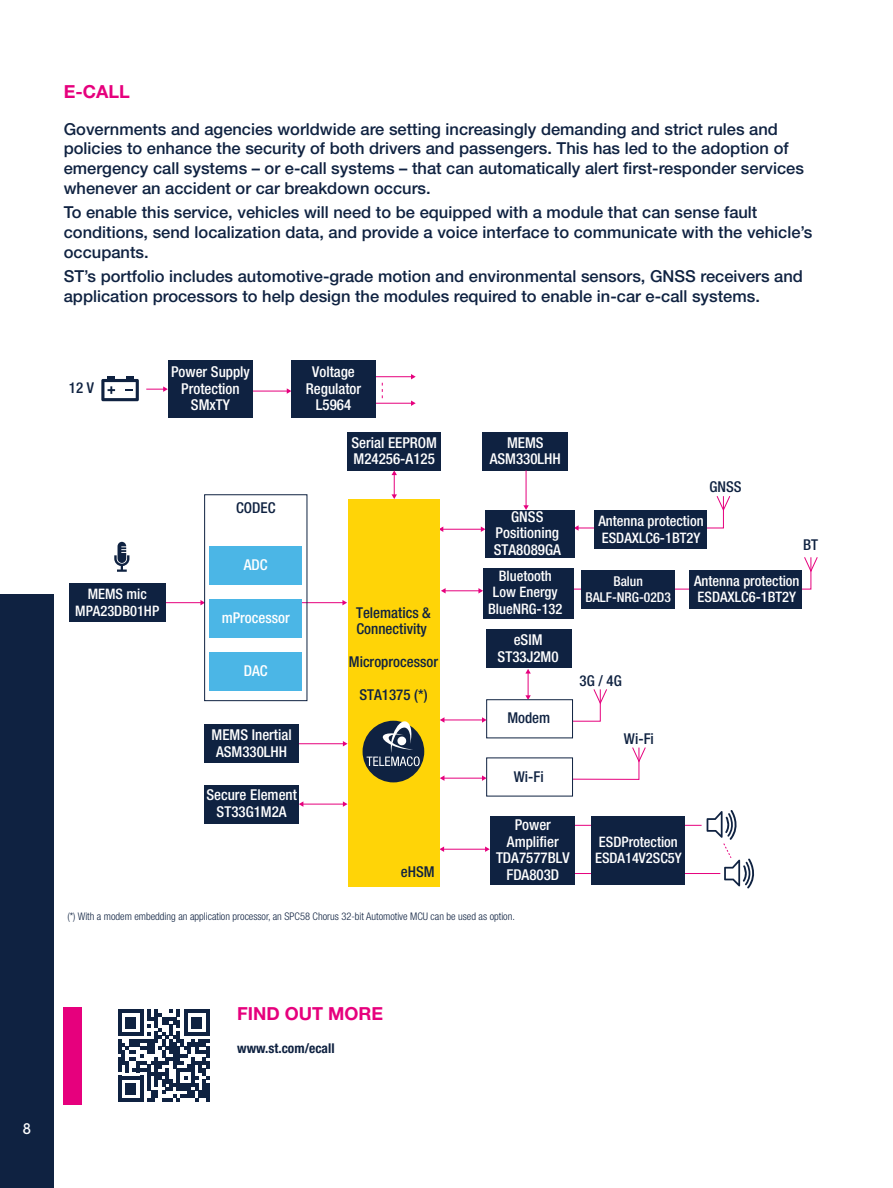
<style>
.page{position:relative;width:893px;height:1188px;background:#fff}
.page>*{position:absolute;margin:0;border:0;box-sizing:border-box;transform-origin:0 0}
.t1{font:700 18px "Helvetica Neue LT Std";color:#e6007d}
.t2{font:500 16.5px/19.8px "Helvetica Neue LT Std";color:#0f2241}
.t3{font:500 condensed 15px/16.5px "Helvetica Neue LT Std";color:#fff;text-align:center}
.t4{font:500 condensed 15px/16.5px "Helvetica Neue LT Std";color:#0f2241}
.t5{font:500 15px "Lubalin Graph Std";color:#fff}
.t6{font:500 condensed 14.4px/16.5px "Helvetica Neue LT Std";color:#fff}
.t7{font:500 condensed 13.5px/16.5px "Helvetica Neue LT Std";color:#fff;text-align:center}
.t8{font:700 condensed 13.5px "Helvetica Neue LT Std";color:#0f2241}
.t9{font:300 condensed 10.5px "Helvetica Neue LT Std";color:#0f2241}
</style>
<div class="page">
<div style="left:0;top:594px;width:54px;height:594px;background:#0f2241"></div>
<svg style="left:118px;top:1010px;width:92px;height:91px"></svg>
<div style="left:64px;top:1007px;width:18px;height:97px;background:#e6007d"></div>
<hr style="left:287px;top:743px;width:57px;height:1px;background:#e6007d">
<svg style="left:343px;top:741px;width:5px;height:5px"></svg>
<hr style="left:153px;top:602px;width:48px;height:1px;background:#e6007d">
<svg style="left:200px;top:600px;width:4px;height:5px"></svg>
<hr style="left:295px;top:602px;width:48px;height:1px;background:#e6007d">
<svg style="left:342px;top:600px;width:5px;height:5px"></svg>
<svg style="left:573px;top:747px;width:73px;height:33px"></svg>
<hr style="left:444px;top:778px;width:39px;height:1px;background:#e6007d">
<svg style="left:440px;top:775px;width:4px;height:6px"></svg>
<svg style="left:482px;top:775px;width:5px;height:6px"></svg>
<svg style="left:542px;top:556px;width:276px;height:34px"></svg>
<div style="left:483px;top:568px;width:90px;height:50px;background:#0f2241"></div>
<div style="left:581px;top:571px;width:93px;height:38px;background:#0f2241"></div>
<hr style="left:445px;top:590px;width:34px;height:1px;background:#e6007d">
<svg style="left:441px;top:588px;width:5px;height:6px"></svg>
<svg style="left:478px;top:588px;width:5px;height:6px"></svg>
<hr style="left:303px;top:804px;width:41px;height:1px;background:#e6007d">
<svg style="left:299px;top:801px;width:4px;height:6px"></svg>
<svg style="left:343px;top:801px;width:5px;height:6px"></svg>
<hr style="left:443px;top:849px;width:43px;height:1px;background:#e6007d">
<svg style="left:439px;top:847px;width:5px;height:5px"></svg>
<svg style="left:485px;top:847px;width:5px;height:5px"></svg>
<div style="left:205px;top:725px;width:94px;height:38px;background:#0f2241"></div>
<div style="left:482px;top:432px;width:86px;height:38px;background:#0f2241"></div>
<div style="left:205px;top:785px;width:94px;height:38px;background:#0f2241"></div>
<div style="left:486px;top:630px;width:86px;height:38px;background:#0f2241"></div>
<svg style="left:525px;top:669px;width:82px;height:53px"></svg>
<div style="left:487px;top:700px;width:85px;height:38px;background:#fff"></div>
<div style="left:486px;top:699px;width:87px;height:39px;border:1px solid #0f2241"></div>
<hr style="left:444px;top:720px;width:39px;height:1px;background:#e6007d">
<svg style="left:440px;top:717px;width:4px;height:6px"></svg>
<svg style="left:482px;top:717px;width:5px;height:6px"></svg>
<hr style="left:442px;top:529px;width:40px;height:1px;background:#e6007d">
<svg style="left:439px;top:527px;width:4px;height:5px"></svg>
<svg style="left:481px;top:527px;width:4px;height:5px"></svg>
<hr style="left:561px;top:825px;width:141px;height:1px;background:#e6007d">
<hr style="left:561px;top:873px;width:159px;height:1px;background:#e6007d">
<div style="left:348px;top:432px;width:93px;height:38px;background:#0f2241"></div>
<svg style="left:574px;top:496px;width:157px;height:35px"></svg>
<div style="left:594px;top:511px;width:112px;height:38px;background:#0f2241"></div>
<div style="left:690px;top:571px;width:112px;height:38px;background:#0f2241"></div>
<div style="left:348px;top:499px;width:91px;height:387px;background:#ffd407"></div>
<svg style="left:392px;top:470px;width:5px;height:29px"></svg>
<hr style="left:526px;top:470px;width:1px;height:36px;background:#e6007d">
<svg style="left:523px;top:505px;width:6px;height:5px"></svg>
<div style="left:490px;top:816px;width:85px;height:69px;background:#0f2241"></div>
<div style="left:592px;top:816px;width:93px;height:69px;background:#0f2241"></div>
<div style="left:485px;top:510px;width:89px;height:47px;background:#0f2241"></div>
<div style="left:204px;top:494px;width:103px;height:207px;border:1px solid #0f2241"></div>
<div style="left:210px;top:599px;width:92px;height:39px;background:#4bb6e6"></div>
<div style="left:210px;top:652px;width:92px;height:38px;background:#4bb6e6"></div>
<div style="left:210px;top:547px;width:92px;height:38px;background:#4bb6e6"></div>
<svg style="left:707px;top:810px;width:48px;height:78px"></svg>
<div style="left:69px;top:584px;width:97px;height:38px;background:#0f2241"></div>
<svg style="left:114px;top:542px;width:15px;height:30px"></svg>
<hr style="left:251px;top:391px;width:37px;height:1px;background:#e6007d">
<svg style="left:287px;top:388px;width:4px;height:6px"></svg>
<hr style="left:375px;top:376px;width:37px;height:1px;background:#e6007d">
<svg style="left:411px;top:374px;width:5px;height:5px"></svg>
<hr style="left:375px;top:403px;width:37px;height:1px;background:#e6007d">
<svg style="left:411px;top:401px;width:5px;height:5px"></svg>
<div style="left:168px;top:360px;width:85px;height:58px;background:#0f2241"></div>
<div style="left:291px;top:360px;width:85px;height:58px;background:#0f2241"></div>
<svg style="left:146px;top:386px;width:22px;height:6px"></svg>
<svg style="left:101px;top:376px;width:38px;height:25px"></svg>
<div style="left:363px;top:721px;width:61px;height:61px;background:#0f2241;border-radius:50%"></div>
<svg style="left:367px;top:720px;width:53px;height:46px"></svg>
<p class="t1" style="left:64px;top:80px;width:68px">E-CALL</p>
<p class="t2" style="left:64px;top:119px;width:742px">Governments and agencies worldwide are setting increasingly demanding and strict rules and policies to enhance the security of both drivers and passengers. This has led to the adoption of emergency call systems – or e-call systems – that can automatically alert first-responder services whenever an accident or car breakdown occurs.</p>
<p class="t2" style="left:64px;top:202px;width:750px">To enable this service, vehicles will need to be equipped with a module that can sense fault conditions, send localization data, and provide a voice interface to communicate with the vehicle’s occupants.</p>
<p class="t2" style="left:64px;top:266px;width:741px">ST’s portfolio includes automotive-grade motion and environmental sensors, GNSS receivers and application processors to help design the modules required to enable in-car e-call systems.</p>
<p class="t4" style="left:69px;top:379px;width:27px">12 V</p>
<p class="t3" style="left:171px;top:364px;width:80px">Power Supply<br>Protection<br>SMxTY</p>
<p class="t3" style="left:306px;top:364px;width:57px">Voltage<br>Regulator<br>L5964</p>
<p class="t4" style="left:236px;top:499px;width:41px">CODEC</p>
<p class="t3" style="left:351px;top:434px;width:87px;text-align:left">Serial EEPROM<br>M24256-A125</p>
<p class="t6" style="left:75px;top:585px;width:86px;text-align:center">MEMS mic<br>MPA23DB01HP</p>
<p class="t3" style="left:244px;top:556px;width:25px">ADC</p>
<p class="t3" style="left:222px;top:609px;width:70px">mProcessor</p>
<p class="t3" style="left:244px;top:662px;width:25px">DAC</p>
<p class="t3" style="left:212px;top:726px;width:82px;text-align:left">MEMS Inertial<br>ASM330LHH</p>
<p class="t3" style="left:206px;top:787px;width:92px">Secure Element<br>ST33G1M2A</p>
<p class="t4" style="left:356px;top:604px;width:76px">Telematics &amp;<br>Connectivity</p>
<p class="t4" style="left:349px;top:645px;width:91px;line-height:33px;text-align:center">Microprocessor<br>STA1375 (*)</p>
<p class="t4" style="left:401px;top:863px;width:35px">eHSM</p>
<p class="t3" style="left:490px;top:434px;width:73px">MEMS<br>ASM330LHH</p>
<p class="t4" style="left:709px;top:479px;width:34px">GNSS</p>
<p class="t3" style="left:494px;top:508px;width:69px">GNSS<br>Positioning<br>STA8089GA</p>
<p class="t6" style="left:598px;top:513px;width:107px">Antenna protection<br>ESDAXLC6-1BT2Y</p>
<p class="t6" style="left:694px;top:572px;width:107px">Antenna protection<br>ESDAXLC6-1BT2Y</p>
<p class="t4" style="left:803px;top:536px;width:16px">BT</p>
<p class="t6" style="left:488px;top:567px;width:76px;text-align:center">Bluetooth<br>Low Energy<br>BlueNRG-132</p>
<p class="t7" style="left:585px;top:573px;width:87px">Balun<br>BALF-NRG-02D3</p>
<p class="t3" style="left:498px;top:631px;width:62px">eSIM<br>ST33J2M0</p>
<p class="t4" style="left:507px;top:710px;width:44px">Modem</p>
<p class="t4" style="left:514px;top:768px;width:31px">Wi-Fi</p>
<p class="t4" style="left:580px;top:672px;width:44px">3G / 4G</p>
<p class="t4" style="left:624px;top:730px;width:31px">Wi-Fi</p>
<p class="t3" style="left:496px;top:817px;width:75px">Power<br>Amplifier<br>TDA7577BLV<br>FDA803D</p>
<p class="t6" style="left:595px;top:833px;width:88px">ESDProtection<br>ESDA14V2SC5Y</p>
<p class="t9" style="left:67px;top:910px;width:449px">(*) With a modem embedding an application processor, an SPC58 Chorus 32-bit Automotive MCU can be used as option.</p>
<p class="t5" style="left:23px;top:1119px;width:10px">8</p>
<p class="t1" style="left:237px;top:1002px;width:147px">FIND OUT MORE</p>
<p class="t8" style="left:237px;top:1040px;width:99px">www.st.com/ecall</p>
</div>
